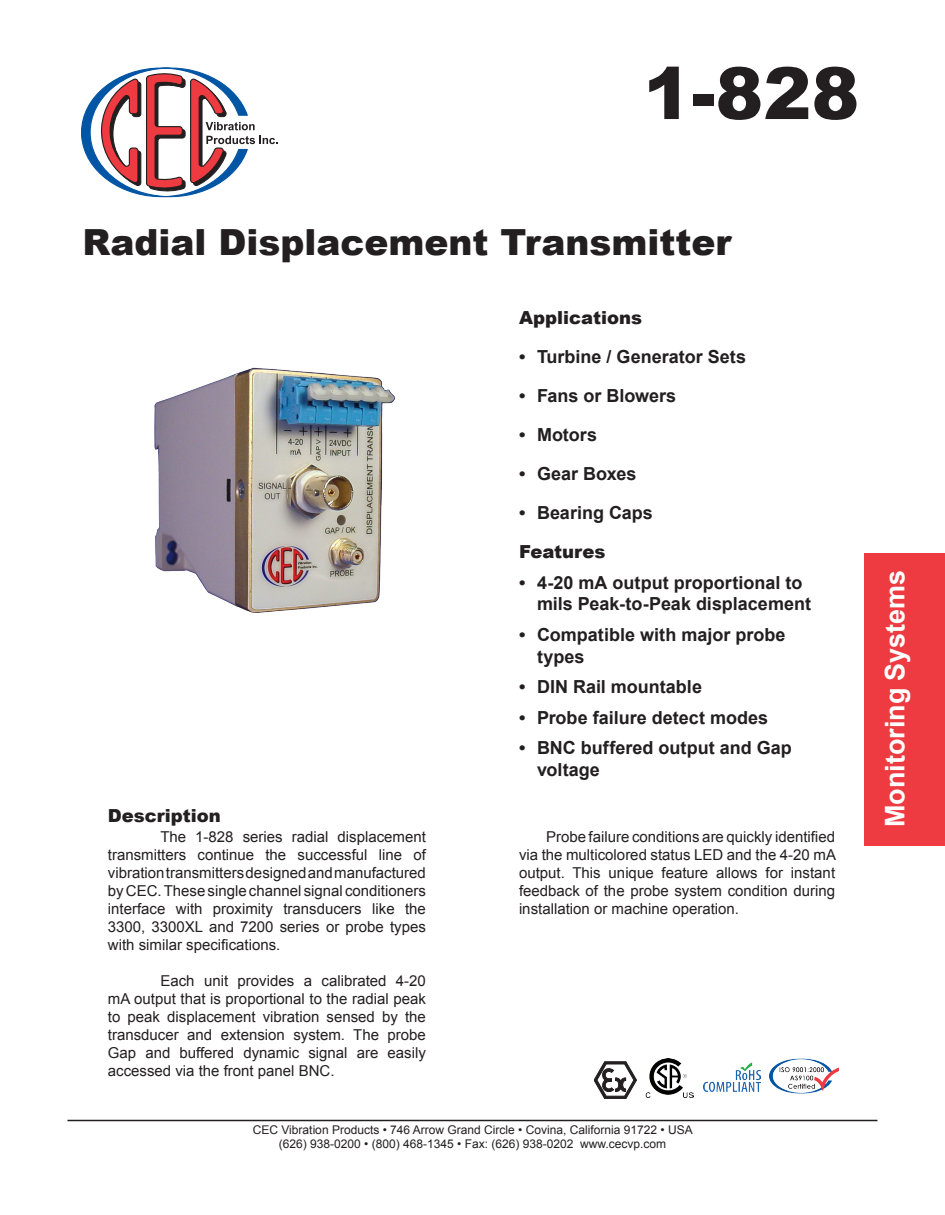
<style>
.page{position:relative;width:945px;height:1215px;background:#fff}
.page>*{position:absolute;margin:0;border:0;box-sizing:border-box;transform-origin:0 0}
.Product_Title{font:900 72px "Arial";color:#231f20}
.Product_Name{font:900 36px "Arial";color:#231f20}
.features_body{font:700 27px "Arial";color:#fff}
.features_body-2{font:700 18px/39px "Arial";color:#231f20}
.Features_Header{font:900 18px "Arial";color:#231f20}
.description_header{font:900 18px "Arial";color:#231f20}
.Description_body{font:15px/18px "Arial";color:#231f20;text-align:justify}
.address{font:12px "Arial";color:#231f20}
</style>
<div class="page">
<hr style="left:68px;top:1120px;width:810px;height:1px;background:#231f20">
<svg style="left:594px;top:1062px;width:43px;height:37px"></svg>
<img style="left:770px;top:1059px;width:69px;height:35px">
<img style="left:646px;top:1058px;width:47px;height:40px">
<svg style="left:81px;top:68px;width:197px;height:129px"></svg>
<img style="left:704px;top:1062px;width:56px;height:30px">
<img style="left:154px;top:367px;width:241px;height:246px">
<div style="left:864px;top:554px;width:81px;height:292px;background:#ee3a41"></div>
<p class="Product_Title" style="left:643px;top:41px;width:218px">1-828</p>
<p class="Product_Name" style="left:82px;top:216px;width:651px">Radial Displacement Transmitter</p>
<p class="description_header" style="left:108px;top:803px;width:115px">Description</p>
<p class="Description_body" style="left:108px;top:828px;width:320px;text-indent:52px">The 1-828 series radial displacement transmitters continue the successful line of vibrationtransmittersdesignedandmanufactured by CEC.These single channel signal conditioners interface with proximity transducers like the 3300, 3300XL and 7200 series or probe types with similar specifications.</p>
<p class="Description_body" style="left:108px;top:972px;width:320px;text-indent:52px">Each unit provides a calibrated 4-20 mA output that is proportional to the radial peak to peak displacement vibration sensed by the transducer and extension system. The probe Gap and buffered dynamic signal are easily accessed via the front panel BNC.</p>
<p class="Features_Header" style="left:519px;top:304px;width:125px">Applications</p>
<p class="features_body-2" style="left:537px;top:337px;width:211px">Turbine / Generator Sets</p>
<p class="features_body-2" style="left:537px;top:376px;width:141px">Fans or Blowers</p>
<p class="features_body-2" style="left:537px;top:415px;width:62px">Motors</p>
<p class="features_body-2" style="left:537px;top:454px;width:101px">Gear Boxes</p>
<p class="features_body-2" style="left:537px;top:493px;width:117px">Bearing Caps</p>
<p class="Features_Header" style="left:519px;top:539px;width:88px">Features</p>
<p class="features_body-2" style="left:537px;top:572px;width:276px;line-height:21.6px">4-20 mA output proportional to mils Peak-to-Peak displacement</p>
<p class="features_body-2" style="left:537px;top:624px;width:250px;line-height:21.6px">Compatible with major probe types</p>
<p class="features_body-2" style="left:537px;top:668px;width:167px">DIN Rail mountable</p>
<p class="features_body-2" style="left:537px;top:699px;width:233px">Probe failure detect modes</p>
<p class="features_body-2" style="left:537px;top:738px;width:256px;line-height:21.6px">BNC buffered output and Gap voltage</p>
<p class="features_body-2" style="left:519px;top:337px;width:8px;text-align:justify">• • • • •</p>
<p class="features_body-2" style="left:519px;top:564px;width:8px">•</p>
<p class="features_body-2" style="left:519px;top:616px;width:8px">•</p>
<p class="features_body-2" style="left:519px;top:672px;width:8px;line-height:30.6px;text-align:justify">• • •</p>
<p class="Description_body" style="left:519px;top:828px;width:319px;text-indent:27px">Probe failure conditions are quickly identified via the multicolored status LED and the 4-20 mA output. This unique feature allows for instant feedback of the probe system condition during installation or machine operation.</p>
<p class="address" style="left:253px;top:1122px;width:441px">CEC Vibration Products • 746 Arrow Grand Circle • Covina, California 91722 • USA</p>
<p class="address" style="left:279px;top:1136px;width:389px">(626) 938-0200 • (800) 468-1345 • Fax: (626) 938-0202 www.cecvp.com</p>
<p class="features_body" style="left:877px;top:827px;width:259px;rotate:-90deg">Monitoring Systems</p>
</div>
